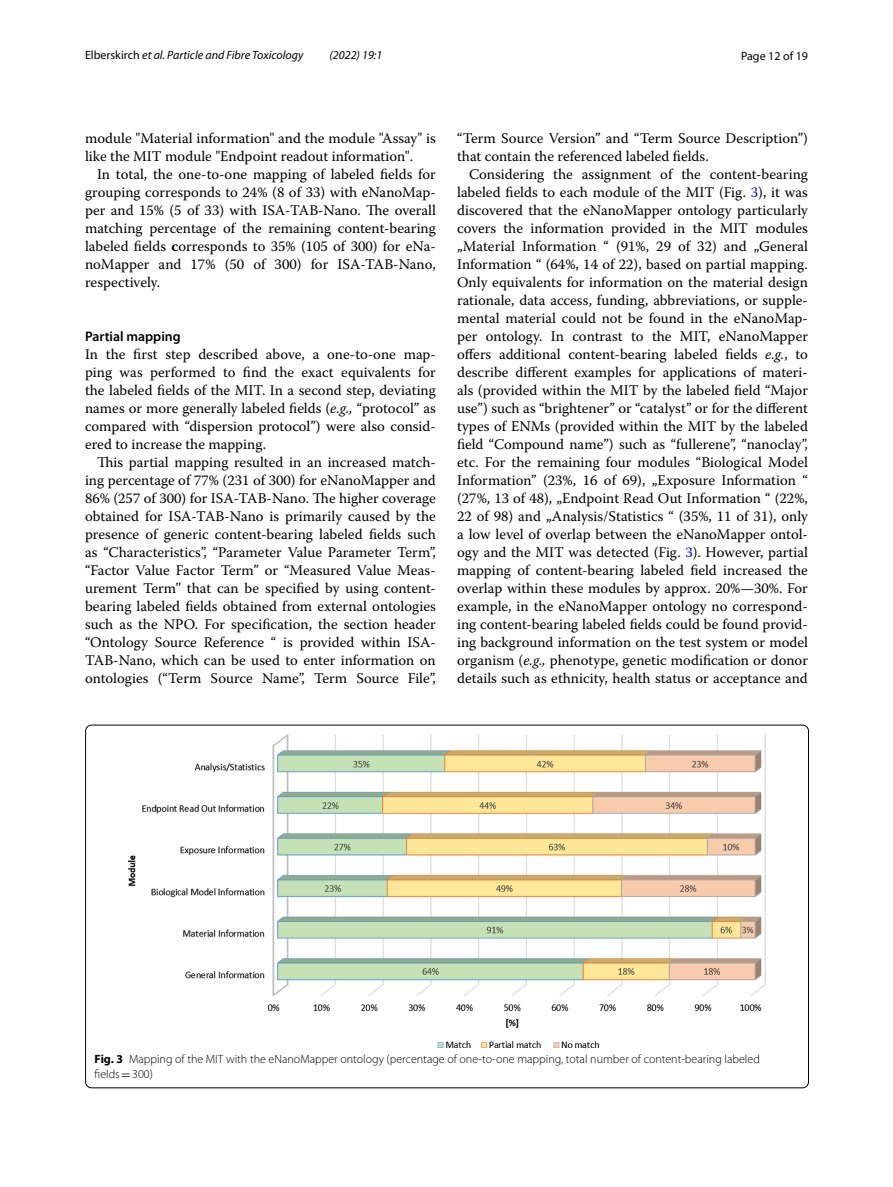
<style>
.page{position:relative;width:893px;height:1187px;background:#fff}
.page>*{position:absolute;margin:0;border:0;box-sizing:border-box;transform-origin:0 0}
.t1{font:14.7px/18px "Warnock Pro";color:#000;text-align:justify}
.t2{font:600 13.8px "Myriad Pro";color:#000}
.t3{font:300 12px/15px "Myriad Pro";color:#000}
.t4{font:italic 12px "Myriad Pro";color:#000}
.t5{font:12px "Myriad Pro";color:#000}
.s1{font-style:normal}
.s2{font-weight:700}
.s3{font-style:italic}
.s4{color:#00f}
.s5{font-family:"MTSY";font-weight:400}
</style>
<div class="page">
<img style="left:128px;top:734px;width:638px;height:313px">
<p class="t4" style="left:85px;top:48px;width:220px"><span class="s1">Elberskirch</span> et al. Particle and Fibre Toxicology</p>
<p class="t4" style="left:330px;top:48px;width:54px">(2022) 19:1</p>
<p class="t5" style="left:741px;top:48px;width:68px">Page 12 of 19</p>
<p class="t1" style="left:85px;top:128px;width:352px">module "Material information" and the module "Assay" is like the MIT module "Endpoint readout information".</p>
<p class="t1" style="left:85px;top:164px;width:352px;text-indent:12px">In total, the one-to-one mapping of labeled fields for grouping corresponds to 24% (8 of 33) with eNanoMap&shy;per and 15% (5 of 33) with ISA-TAB-Nano. The overall matching percentage of the remaining content-bearing labeled fields <span class="s2">c</span>orresponds to 35% (105 of 300) for eNa&shy;noMapper and 17% (50 of 300) for ISA-TAB-Nano, respectively.</p>
<p class="t2" style="left:85px;top:327px;width:97px">Partial mapping</p>
<p class="t1" style="left:85px;top:344px;width:352px">In the first step described above, a one-to-one map&shy;ping was performed to find the exact equivalents for the labeled fields of the MIT. In a second step, deviating names or more generally labeled fields (<span class="s3">e.g.,</span> “protocol” as compared with “dispersion protocol”) were also consid&shy;ered to increase the mapping.</p>
<p class="t1" style="left:85px;top:452px;width:352px;text-indent:12px">This partial mapping resulted in an increased match&shy;ing percentage of 77% (231 of 300) for eNanoMapper and 86% (257 of 300) for ISA-TAB-Nano. The higher coverage obtained for ISA-TAB-Nano is primarily caused by the presence of generic content-bearing labeled fields such as “Characteristics”, “Parameter Value Parameter Term”, “Factor Value Factor Term” or “Measured Value Meas&shy;urement Term’’ that can be specified by using content&shy;bearing labeled fields obtained from external ontologies such as the NPO. For specification, the section header “Ontology Source Reference “ is provided within ISA-TAB-Nano, which can be used to enter information on ontologies (“Term Source Name”, Term Source File”,</p>
<p class="t1" style="left:457px;top:128px;width:352px">“Term Source Version” and “Term Source Description”) that contain the referenced labeled fields.</p>
<p class="t1" style="left:457px;top:164px;width:352px;text-indent:12px">Considering the assignment of the content-bearing labeled fields to each module of the MIT (Fig. <span class="s4">3</span>), it was discovered that the eNanoMapper ontology particularly covers the information provided in the MIT modules „Material Information “ (91%, 29 of 32) and „General Information “ (64%, 14 of 22), based on partial mapping.<br>Only equivalents for information on the material design rationale, data access, funding, abbreviations, or supple&shy;mental material could not be found in the eNanoMap&shy;per ontology. In contrast to the MIT, eNanoMapper offers additional content-bearing labeled fields <span class="s3">e.g.</span>, to describe different examples for applications of materi&shy;als (provided within the MIT by the labeled field “Major use”) such as “brightener” or “catalyst” or for the different types of ENMs (provided within the MIT by the labeled field “Compound name”) such as “fullerene”, “nanoclay”, etc. For the remaining four modules “Biological Model Information” (23%, 16 of 69), „Exposure Information “ (27%, 13 of 48), „Endpoint Read Out Information “ (22%, 22 of 98) and „Analysis/Statistics “ (35%, 11 of 31), only a low level of overlap between the eNanoMapper ontol&shy;ogy and the MIT was detected (Fig. <span class="s4">3</span>). However, partial mapping of content-bearing labeled field increased the overlap within these modules by approx. 20%—30%. For example, in the eNanoMapper ontology no correspond&shy;ing content-bearing labeled fields could be found provid&shy;ing background information on the test system or model organism (<span class="s3">e.g.,</span> phenotype, genetic modification or donor details such as ethnicity, health status or acceptance and</p>
<p class="t3" style="left:95px;top:1051px;width:667px"><span class="s2">Fig. 3</span> Mapping of the MIT with the eNanoMapper ontology (percentage of one-to-one mapping, total number of content-bearing labeled fields<span class="s5">=</span>300)</p>
</div>
